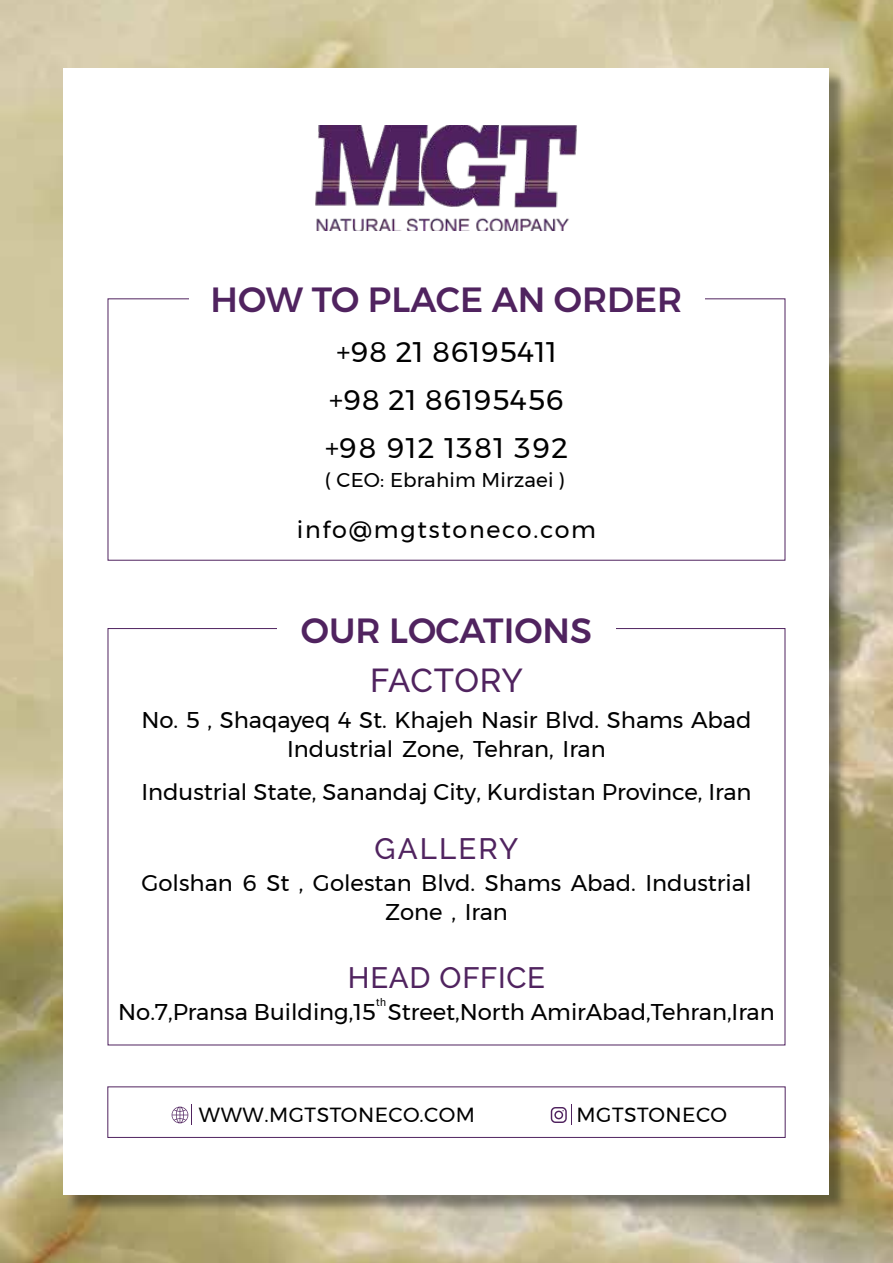
<style>
.page{position:relative;width:893px;height:1263px;background:#fff}
.page>*{position:absolute;margin:0;border:0;box-sizing:border-box;transform-origin:0 0}
.t1{font:500 34.8px "Montserrat";color:#50235f}
.t2{font:500 33px "Raleway";color:#50235f}
.t3{font:500 29.4px "Raleway";letter-spacing:.025em;color:#50235f}
.t4{font:500 29.4px "Raleway";letter-spacing:.075em;color:#50235f}
.t5{font:28.35px/47.8px "Montserrat";letter-spacing:.025em;color:#000}
.t6{font:28.35px "Montserrat";letter-spacing:.05em;color:#000}
.t7{font:23.7px "Montserrat";letter-spacing:.075em;color:#000}
.t8{font:22.8px/29.4px "Montserrat";color:#000;text-align:center}
.t9{font:20.4px "Montserrat";letter-spacing:.025em;color:#000}
.t10{font:19.95px "Montserrat";letter-spacing:.01em;color:#000}
.t11{font:10.65px "Frank";color:#000}
</style>
<div class="page">
<img style="left:0;top:0;width:893px;height:1263px">
<div style="left:66px;top:71px;width:781px;height:1142px;background:#000;opacity:.39"></div>
<div style="left:64px;top:68px;width:765px;height:1126px;background:#fff"></div>
<img style="left:315px;top:125px;width:262px;height:106px">
<div style="left:107px;top:1086px;width:678px;height:52px;border:1px solid #50235f"></div>
<svg style="left:551px;top:1104px;width:21px;height:21px"></svg>
<svg style="left:172px;top:1104px;width:20px;height:21px"></svg>
<h1 class="t1" style="left:210px;top:272px;width:474px">HOW TO PLACE AN ORDER</h1>
<p class="t5" style="left:329px;top:328px;width:236px">+98 21 86195411 +98 21 86195456</p>
<p class="t6" style="left:325px;top:426px;width:244px">+98 912 1381 392</p>
<p class="t10" style="left:325px;top:464px;width:242px">( CEO: Ebrahim Mirzaei )</p>
<p class="t7" style="left:297px;top:511px;width:301px">info@mgtstoneco.com</p>
<h1 class="t1" style="left:301px;top:603px;width:293px">OUR LOCATIONS</h1>
<h2 class="t2" style="left:370px;top:661px;width:154px">FACTORY</h2>
<p class="t8" style="left:141px;top:704px;width:612px">No. 5 , Shaqayeq 4 St. Khajeh Nasir Blvd. Shams Abad<br>Industrial Zone, Tehran, Iran</p>
<p class="t8" style="left:141px;top:777px;width:612px">Industrial State, Sanandaj City, Kurdistan Province, Iran</p>
<p class="t4" style="left:374px;top:832px;width:146px">GALLERY</p>
<p class="t8" style="left:141px;top:868px;width:612px">Golshan 6 St , Golestan Blvd. Shams Abad. Industrial<br>Zone , Iran</p>
<p class="t3" style="left:348px;top:961px;width:199px">HEAD OFFICE</p>
<p class="t11" style="left:376px;top:996px;width:11px">th</p>
<p class="t8" style="left:118px;top:997px;width:658px">No.7,Pransa Building,15 Street,North AmirAbad,Tehran,Iran</p>
<p class="t9" style="left:199px;top:1099px;width:278px">WWW.MGTSTONECO.COM</p>
<p class="t9" style="left:577px;top:1099px;width:152px">MGTSTONECO</p>
</div>
